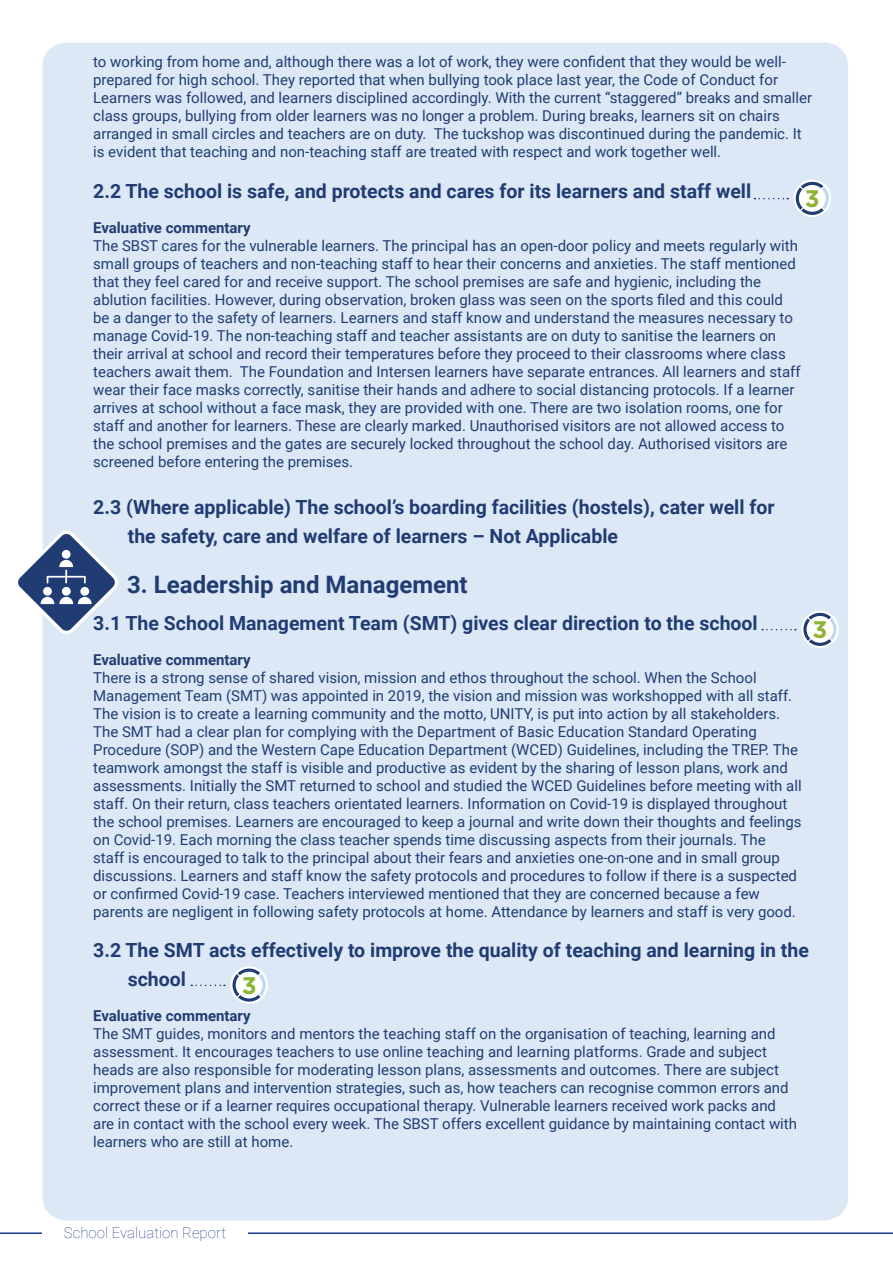
<style>
.page{position:relative;width:893px;height:1263px;background:#fff}
.page>*{position:absolute;margin:0;border:0;box-sizing:border-box;transform-origin:0 0}
.t1{font:700 24px "Roboto";color:#203c73}
.t2{font:700 24px "Gotham";color:#8db435}
.t3{font:700 19.5px/28.8px "Roboto";color:#203c73}
.t4{font:15px/18px "Roboto";color:#203c73}
.t5{font:700 15px "Roboto";color:#203c73}
.t6{font:100 15px "Roboto";color:#1c3a8e}
</style>
<div class="page">
<hr style="left:0;top:1232px;width:893px;height:2px;background:#1c3a8e">
<div style="left:43px;top:1220px;width:205px;height:24px;background:#fff"></div>
<div style="left:43px;top:43px;width:805px;height:1177px;background:#dde8f6;border-radius:23px"></div>
<svg style="left:18px;top:527px;width:100px;height:111px"></svg>
<svg style="left:794px;top:180px;width:37px;height:37px"></svg>
<svg style="left:796px;top:182px;width:33px;height:33px"></svg>
<svg style="left:754px;top:198px;width:34px;height:1px"></svg>
<div style="left:801px;top:611px;width:38px;height:37px;background:#fff;border-radius:50%"></div>
<svg style="left:803px;top:613px;width:34px;height:33px"></svg>
<svg style="left:762px;top:629px;width:34px;height:1px"></svg>
<div style="left:230px;top:966px;width:38px;height:38px;background:#fff;border-radius:50%"></div>
<svg style="left:232px;top:968px;width:34px;height:34px"></svg>
<svg style="left:191px;top:985px;width:34px;height:1px"></svg>
<p class="t4" style="left:93px;top:52px;width:720px">to working from home and, although there was a lot of work, they were confident that they would be well&shy;prepared for high school. They reported that when bullying took place last year, the Code of Conduct for Learners was followed, and learners disciplined accordingly. With the current “staggered” breaks and smaller class groups, bullying from older learners was no longer a problem. During breaks, learners sit on chairs arranged in small circles and teachers are on duty. The tuckshop was discontinued during the pandemic. It is evident that teaching and non-teaching staff are treated with respect and work together well.</p>
<h2 class="t3" style="left:93px;top:176px;width:659px">2.2 The school is safe, and protects and cares for its learners and staff well</h2>
<p class="t5" style="left:93px;top:217px;width:159px">Evaluative commentary</p>
<p class="t4" style="left:93px;top:236px;width:709px">The SBST cares for the vulnerable learners. The principal has an open-door policy and meets regularly with small groups of teachers and non-teaching staff to hear their concerns and anxieties. The staff mentioned that they feel cared for and receive support. The school premises are safe and hygienic, including the ablution facilities. However, during observation, broken glass was seen on the sports filed and this could be a danger to the safety of learners. Learners and staff know and understand the measures necessary to manage Covid-19. The non-teaching staff and teacher assistants are on duty to sanitise the learners on their arrival at school and record their temperatures before they proceed to their classrooms where class teachers await them. The Foundation and Intersen learners have separate entrances. All learners and staff wear their face masks correctly, sanitise their hands and adhere to social distancing protocols. If a learner arrives at school without a face mask, they are provided with one. There are two isolation rooms, one for staff and another for learners. These are clearly marked. Unauthorised visitors are not allowed access to the school premises and the gates are securely locked throughout the school day. Authorised visitors are screened before entering the premises.</p>
<h2 class="t3" style="left:128px;top:492px;width:648px;text-indent:-35px">2.3 (Where applicable) The school’s boarding facilities (hostels), cater well for the safety, care and welfare of learners – Not Applicable</h2>
<h1 class="t1" style="left:127px;top:567px;width:342px">3. Leadership and Management</h1>
<h2 class="t3" style="left:93px;top:608px;width:666px">3.1 The School Management Team (SMT) gives clear direction to the school</h2>
<p class="t5" style="left:93px;top:649px;width:159px">Evaluative commentary</p>
<p class="t4" style="left:93px;top:668px;width:710px">There is a strong sense of shared vision, mission and ethos throughout the school. When the School Management Team (SMT) was appointed in 2019, the vision and mission was workshopped with all staff.<br>The vision is to create a learning community and the motto, UNITY, is put into action by all stakeholders.<br>The SMT had a clear plan for complying with the Department of Basic Education Standard Operating Procedure (SOP) and the Western Cape Education Department (WCED) Guidelines, including the TREP. The teamwork amongst the staff is visible and productive as evident by the sharing of lesson plans, work and assessments. Initially the SMT returned to school and studied the WCED Guidelines before meeting with all staff. On their return, class teachers orientated learners. Information on Covid-19 is displayed throughout the school premises. Learners are encouraged to keep a journal and write down their thoughts and feelings on Covid-19. Each morning the class teacher spends time discussing aspects from their journals. The<br>staff is encouraged to talk to the principal about their fears and anxieties one-on-one and in small group discussions. Learners and staff know the safety protocols and procedures to follow if there is a suspected or confirmed Covid-19 case. Teachers interviewed mentioned that they are concerned because a few parents are negligent in following safety protocols at home. Attendance by learners and staff is very good.</p>
<h2 class="t3" style="left:128px;top:935px;width:683px;text-indent:-35px">3.2 The SMT acts effectively to improve the quality of teaching and learning in the school</h2>
<p class="t5" style="left:93px;top:1005px;width:159px">Evaluative commentary</p>
<p class="t4" style="left:93px;top:1024px;width:705px">The SMT guides, monitors and mentors the teaching staff on the organisation of teaching, learning and assessment. It encourages teachers to use online teaching and learning platforms. Grade and subject heads are also responsible for moderating lesson plans, assessments and outcomes. There are subject improvement plans and intervention strategies, such as, how teachers can recognise common errors and correct these or if a learner requires occupational therapy. Vulnerable learners received work packs and are in contact with the school every week. The SBST offers excellent guidance by maintaining contact with learners who are still at home.</p>
<h1 class="t2" style="left:805px;top:183px;width:16px">3</h1>
<h1 class="t2" style="left:812px;top:614px;width:16px">3</h1>
<h1 class="t2" style="left:242px;top:969px;width:16px">3</h1>
<p class="t6" style="left:64px;top:1222px;width:164px">School Evaluation Report</p>
</div>
